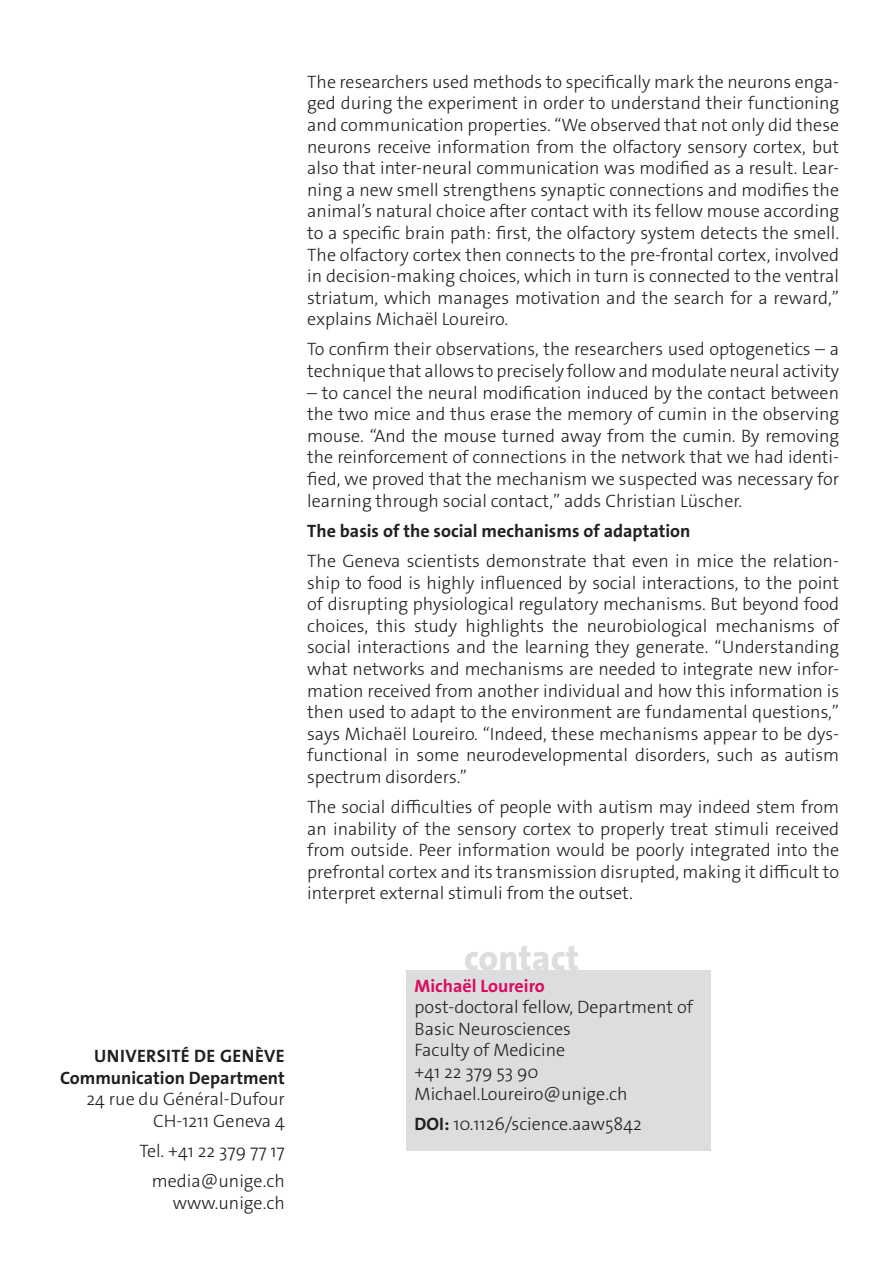
<style>
.page{position:relative;width:893px;height:1263px;background:#fff}
.page>*{position:absolute;margin:0;border:0;box-sizing:border-box;transform-origin:0 0}
._4__texte_courant{font:800 35.7px "The Sans Os F";color:#dcdddf}
._4__texte_courant-2{font:300 18px/21.6px "The Sans Os F";color:#231f20;text-align:justify}
.texte_courant{font:300 18px/21.6px "The Sans Os F";color:#231f20;text-align:right}
._4__texte_courant-3{font:700 18px "The Sans Os F";color:#231f20}
.texte_courant-2{font:700 18px "The Sans Os F";letter-spacing:.02em;color:#231f20}
.s1{font-weight:700}
.s2{font-weight:700;color:#db0a62}
</style>
<div class="page">
<div style="left:406px;top:970px;width:304px;height:180px;background:#dcdddf"></div>
<p class="texte_courant-2" style="left:94px;top:1044px;width:192px">UNIVERSITÉ DE GENÈVE</p>
<p class="texte_courant" style="left:60px;top:1067px;width:226px"><span class="s1">Communication Department<br></span>24 rue du Général-Dufour<br>CH-1211 Geneva 4</p>
<p class="texte_courant" style="left:139px;top:1140px;width:147px">Tel. +41 22 379 77 17</p>
<p class="texte_courant" style="left:152px;top:1170px;width:135px">media@unige.ch www.unige.ch</p>
<p class="_4__texte_courant-2" style="left:307px;top:71px;width:533px">The researchers used methods to specifically mark the neurons enga&shy;ged during the experiment in order to understand their functioning and communication properties. “We observed that not only did these neurons receive information from the olfactory sensory cortex, but also that inter-neural communication was modified as a result. Lear&shy;ning a new smell strengthens synaptic connections and modifies the animal’s natural choice after contact with its fellow mouse according to a specific brain path: first, the olfactory system detects the smell.<br>The olfactory cortex then connects to the pre-frontal cortex, involved in decision-making choices, which in turn is connected to the ventral striatum, which manages motivation and the search for a reward,” explains Michaël Loureiro.</p>
<p class="_4__texte_courant-2" style="left:307px;top:339px;width:533px">To confirm their observations, the researchers used optogenetics – a technique that allows to precisely follow and modulate neural activity</p>
<p class="_4__texte_courant-2" style="left:307px;top:382px;width:533px">– to cancel the neural modification induced by the contact between the two mice and thus erase the memory of cumin in the observing mouse. “And the mouse turned away from the cumin. By removing the reinforcement of connections in the network that we had identi&shy;fied, we proved that the mechanism we suspected was necessary for learning through social contact,” adds Christian Lüscher.</p>
<p class="_4__texte_courant-3" style="left:307px;top:519px;width:385px">The basis of the social mechanisms of adaptation</p>
<p class="_4__texte_courant-2" style="left:307px;top:550px;width:533px">The Geneva scientists demonstrate that even in mice the relation&shy;ship to food is highly influenced by social interactions, to the point of disrupting physiological regulatory mechanisms. But beyond food choices, this study highlights the neurobiological mechanisms of social interactions and the learning they generate. “Understanding what networks and mechanisms are needed to integrate new infor&shy;mation received from another individual and how this information is then used to adapt to the environment are fundamental questions,” says Michaël Loureiro. “Indeed, these mechanisms appear to be dys&shy;functional in some neurodevelopmental disorders, such as autism spectrum disorders.”</p>
<p class="_4__texte_courant-2" style="left:307px;top:796px;width:533px">The social difficulties of people with autism may indeed stem from an inability of the sensory cortex to properly treat stimuli received from outside. Peer information would be poorly integrated into the prefrontal cortex and its transmission disrupted, making it difficult to interpret external stimuli from the outset.</p>
<p class="_4__texte_courant" style="left:464px;top:935px;width:116px">contact</p>
<p class="_4__texte_courant-2" style="left:415px;top:975px;width:280px;text-align:left"><span class="s2">Michaël Loureiro<br></span>post-doctoral fellow, Department of<br>Basic Neurosciences<br>Faculty of Medicine<br>+41 22 379 53 90<br>Michael.Loureiro@unige.ch</p>
<p class="_4__texte_courant-2" style="left:415px;top:1113px;width:229px"><span class="s1">DOI:</span> 10.1126/science.aaw5842</p>
</div>
